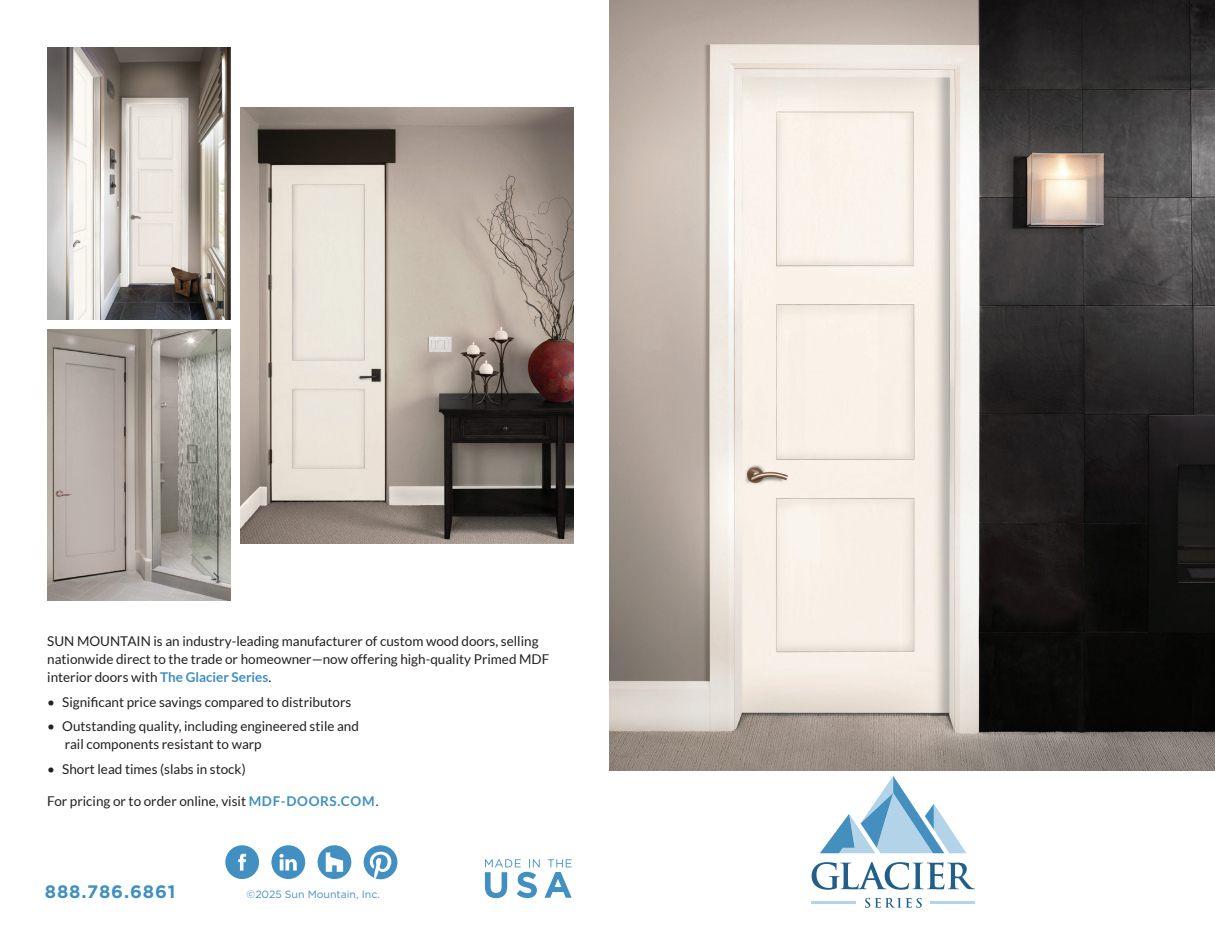
<style>
.page{position:relative;width:1215px;height:945px;background:#fff}
.page>*{position:absolute;margin:0;border:0;box-sizing:border-box;transform-origin:0 0}
.t1{font:700 18px "Gotham";letter-spacing:.05em;color:#428fc1}
.t2{font:13.5px/18px "Lato";color:#231f20}
.t3{font:10.5px "Gotham";color:#428fc1}
.s1{font-weight:700;color:#428fc1}
.s2{font-family:"Gotham"}
</style>
<div class="page">
<img style="left:609px;top:0;width:606px;height:771px">
<img style="left:240px;top:108px;width:334px;height:435px">
<svg style="left:485px;top:859px;width:87px;height:39px"></svg>
<svg style="left:225px;top:845px;width:34px;height:34px"></svg>
<svg style="left:271px;top:845px;width:34px;height:34px"></svg>
<svg style="left:318px;top:845px;width:33px;height:34px"></svg>
<svg style="left:364px;top:845px;width:33px;height:34px"></svg>
<img style="left:47px;top:47px;width:183px;height:272px">
<img style="left:47px;top:330px;width:183px;height:270px">
<svg style="left:820px;top:776px;width:146px;height:77px"></svg>
<svg style="left:812px;top:862px;width:163px;height:28px"></svg>
<svg style="left:865px;top:898px;width:57px;height:10px"></svg>
<hr style="left:812px;top:902px;width:44px;height:2px;background:#b3d4eb">
<hr style="left:931px;top:902px;width:44px;height:2px;background:#b3d4eb">
<p class="t2" style="left:47px;top:632px;width:504px">SUN MOUNTAIN is an industry-leading manufacturer of custom wood doors, selling nationwide direct to the trade or homeowner—now offering high-quality Primed MDF interior doors with <span class="s1">The Glacier Series</span>.</p>
<p class="t2" style="left:47px;top:693px;width:306px">• Significant price savings compared to distributors</p>
<p class="t2" style="left:65px;top:717px;width:296px;text-indent:-18px">• Outstanding quality, including engineered stile and rail components resistant to warp</p>
<p class="t2" style="left:47px;top:760px;width:200px">• Short lead times (slabs in stock)</p>
<p class="t2" style="left:47px;top:792px;width:333px">For pricing or to order online, visit <span class="s1">MDF-DOORS.COM</span><span class="s2">.</span></p>
<p class="t1" style="left:45px;top:879px;width:132px">888.786.6861</p>
<p class="t3" style="left:247px;top:888px;width:135px">©2025 Sun Mountain, Inc.</p>
</div>
